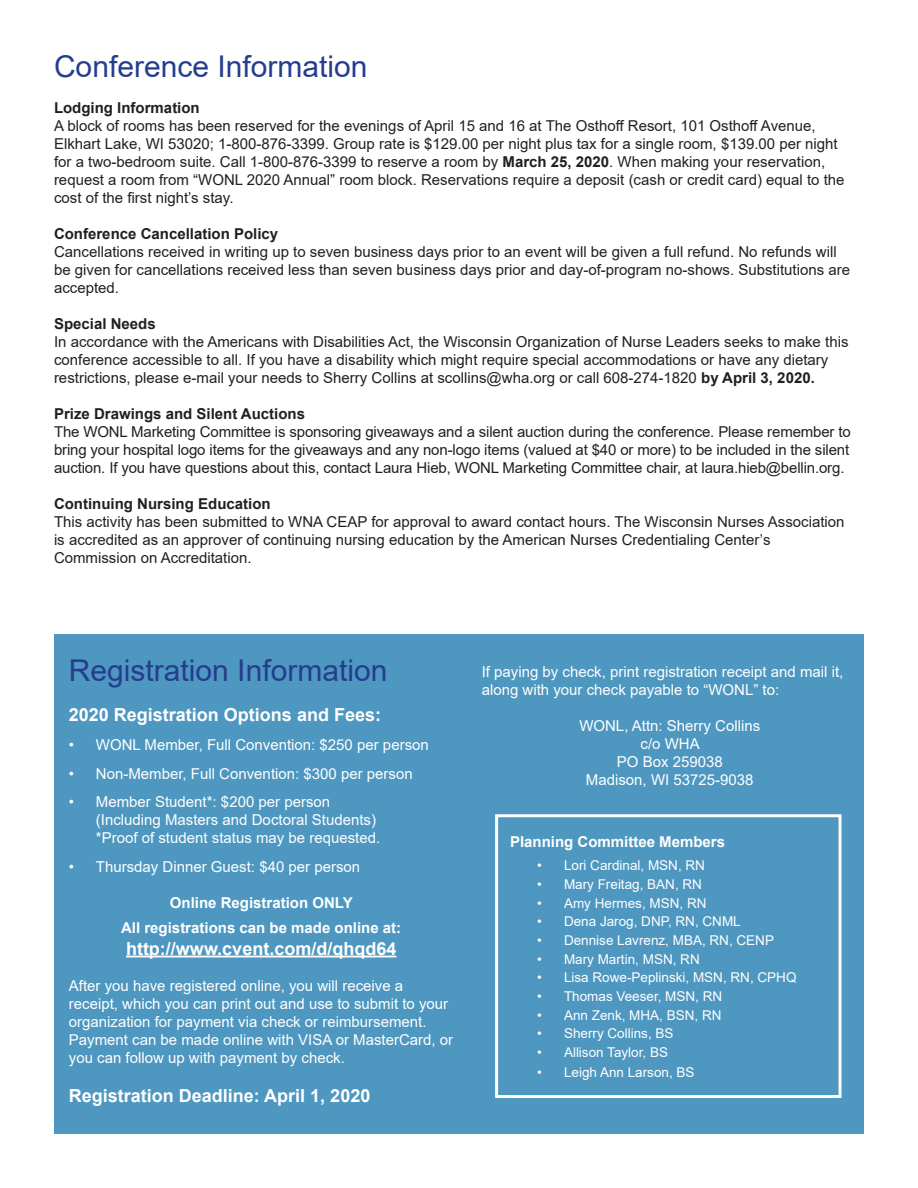
<style>
.page{position:relative;width:918px;height:1188px;background:#fff}
.page>*{position:absolute;margin:0;border:0;box-sizing:border-box;transform-origin:0 0}
.body_text{font:30px "Arial";color:#253d8e}
.body_text-2{font:700 18px "Arial";color:#fff}
.body_text-3{font:15px/18px "Arial";color:#231f20}
.body_text-4{font:15px/18px "Arial";color:#fff}
.body_text-5{font:700 15px "Arial";color:#231f20}
.body_text-6{font:700 15px "Arial";color:#fff}
.t1{font:13.5px "Arial";color:#fff}
.s1{font-weight:700}
</style>
<div class="page">
<div style="left:54px;top:634px;width:810px;height:500px;background:#4e97c0"></div>
<hr style="left:126px;top:956px;width:270px;height:1px;background:#fff">
<div style="left:495px;top:814px;width:347px;height:284px;border:3px solid #fff"></div>
<p class="body_text" style="left:54px;top:46px;width:315px">Conference Information</p>
<p class="body_text-5" style="left:54px;top:97px;width:147px">Lodging Information</p>
<p class="body_text-3" style="left:54px;top:116px;width:792px">A block of rooms has been reserved for the evenings of April 15 and 16 at The Osthoff Resort, 101 Osthoff Avenue, Elkhart Lake, WI 53020; 1-800-876-3399. Group rate is $129.00 per night plus tax for a single room, $139.00 per night for a two-bedroom suite. Call 1-800-876-3399 to reserve a room by <span class="s1">March 25, 2020</span>. When making your reservation, request a room from “WONL 2020 Annual” room block. Reservations require a deposit (cash or credit card) equal to the cost of the first night’s stay.</p>
<p class="body_text-5" style="left:54px;top:223px;width:226px">Conference Cancellation Policy</p>
<p class="body_text-3" style="left:54px;top:242px;width:798px">Cancellations received in writing up to seven business days prior to an event will be given a full refund. No refunds will be given for cancellations received less than seven business days prior and day-of-program no-shows. Substitutions are accepted.</p>
<p class="body_text-5" style="left:54px;top:313px;width:103px">Special Needs</p>
<p class="body_text-3" style="left:54px;top:332px;width:796px">In accordance with the Americans with Disabilities Act, the Wisconsin Organization of Nurse Leaders seeks to make this conference accessible to all. If you have a disability which might require special accommodations or have any dietary restrictions, please e-mail your needs to Sherry Collins at scollins@wha.org or call 608-274-1820 <span class="s1">by April 3, 2020.</span></p>
<p class="body_text-5" style="left:54px;top:403px;width:253px">Prize Drawings and Silent Auctions</p>
<p class="body_text-3" style="left:54px;top:422px;width:798px;text-align:justify">The WONL Marketing Committee is sponsoring giveaways and a silent auction during the conference. Please remember to bring your hospital logo items for the giveaways and any non-logo items (valued at $40 or more) to be included in the silent auction. If you have questions about this, contact Laura Hieb, WONL Marketing Committee chair, at laura.hieb@bellin.org.</p>
<p class="body_text-5" style="left:54px;top:493px;width:218px">Continuing Nursing Education</p>
<p class="body_text-3" style="left:54px;top:512px;width:792px">This activity has been submitted to WNA CEAP for approval to award contact hours. The Wisconsin Nurses Association is accredited as an approver of continuing nursing education by the American Nurses Credentialing Center’s<br>Commission on Accreditation.</p>
<p class="body_text" style="left:69px;top:650px;width:320px">Registration Information</p>
<p class="body_text-2" style="left:69px;top:702px;width:314px">2020 Registration Options and Fees:</p>
<p class="body_text-4" style="left:69px;top:736px;width:361px">• WONL Member, Full Convention: $250 per person</p>
<p class="body_text-4" style="left:69px;top:764px;width:345px">• Non-Member, Full Convention: $300 per person</p>
<p class="body_text-4" style="left:96px;top:793px;width:286px;text-indent:-27px">• Member Student*: $200 per person (Including Masters and Doctoral Students) *Proof of student status may be requested.</p>
<p class="body_text-4" style="left:69px;top:858px;width:293px">• Thursday Dinner Guest: $40 per person</p>
<p class="body_text-6" style="left:170px;top:892px;width:184px">Online Registration ONLY</p>
<p class="body_text-6" style="left:121px;top:917px;width:282px">All registrations can be made online at:</p>
<p class="body_text-2" style="left:126px;top:936px;width:272px">http://www.cvent.com/d/qhqd64</p>
<p class="body_text-4" style="left:69px;top:976px;width:386px">After you have registered online, you will receive a receipt, which you can print out and use to submit to your organization for payment via check or reimbursement.<br>Payment can be made online with VISA or MasterCard, or you can follow up with payment by check.</p>
<p class="body_text-2" style="left:69px;top:1083px;width:303px">Registration Deadline: April 1, 2020</p>
<p class="body_text-4" style="left:482px;top:663px;width:363px">If paying by check, print registration receipt and mail it, along with your check payable to “WONL” to:</p>
<p class="body_text-4" style="left:579px;top:717px;width:182px">WONL, Attn: Sherry Collins</p>
<p class="body_text-4" style="left:641px;top:735px;width:61px">c/o WHA</p>
<p class="body_text-4" style="left:617px;top:753px;width:107px">PO Box 259038</p>
<p class="body_text-4" style="left:586px;top:771px;width:169px">Madison, WI 53725-9038</p>
<p class="body_text-6" style="left:510px;top:831px;width:217px">Planning Committee Members</p>
<p class="t1" style="left:537px;top:856px;width:170px">• Lori Cardinal, MSN, RN</p>
<p class="t1" style="left:537px;top:875px;width:167px">• Mary Freitag, BAN, RN</p>
<p class="t1" style="left:537px;top:894px;width:171px">• Amy Hermes, MSN, RN</p>
<p class="t1" style="left:537px;top:912px;width:205px">• Dena Jarog, DNP, RN, CNML</p>
<p class="t1" style="left:537px;top:931px;width:239px">• Dennise Lavrenz, MBA, RN, CENP</p>
<p class="t1" style="left:537px;top:950px;width:164px">• Mary Martin, MSN, RN</p>
<p class="t1" style="left:537px;top:968px;width:261px">• Lisa Rowe-Peplinski, MSN, RN, CPHQ</p>
<p class="t1" style="left:537px;top:987px;width:187px">• Thomas Veeser, MSN, RN</p>
<p class="t1" style="left:537px;top:1006px;width:186px">• Ann Zenk, MHA, BSN, RN</p>
<p class="t1" style="left:537px;top:1024px;width:138px">• Sherry Collins, BS</p>
<p class="t1" style="left:537px;top:1043px;width:133px">• Allison Taylor, BS</p>
<p class="t1" style="left:537px;top:1063px;width:159px">• Leigh Ann Larson, BS</p>
</div>
